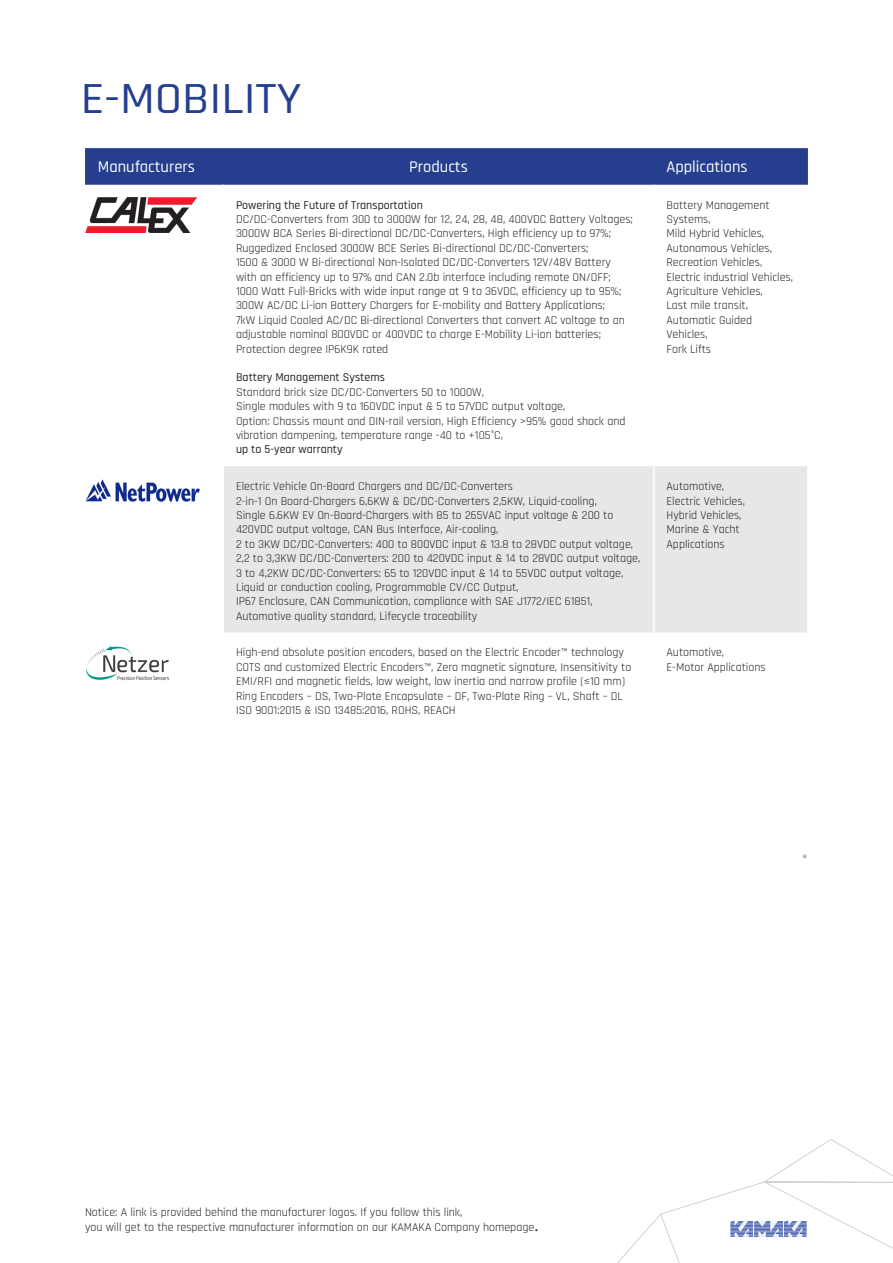
<style>
.page{position:relative;width:893px;height:1263px;background:#fff}
.page>*{position:absolute;margin:0;border:0;box-sizing:border-box;transform-origin:0 0}
.t1{font:500 45px "Rajdhani";color:#253f8e;scale:1.1 1}
.t2{font:500 16.5px "Rajdhani";color:#fff}
.t3{font:15px "Rajdhani";color:#57585a}
.t4{font:12px/14.4px "Rajdhani";color:#231f20}
.t5{font:500 12px "Rajdhani";color:#231f20}
.s1{font-family:"Minion Pro";font-size:18px}
</style>
<div class="page">
<svg style="left:617px;top:1139px;width:276px;height:124px"></svg>
<div style="left:85px;top:148px;width:723px;height:37px;background:#253f8e"></div>
<div style="left:224px;top:466px;width:583px;height:166px;background:#e6e7e9"></div>
<hr style="left:653px;top:466px;width:1px;height:166px;background:#fff">
<img style="left:85px;top:197px;width:111px;height:35px">
<img style="left:85px;top:479px;width:115px;height:23px">
<img style="left:86px;top:646px;width:83px;height:34px">
<p class="t1" style="left:81px;top:73px;width:202px">E-MOBILITY</p>
<p class="t2" style="left:98px;top:157px;width:99px">Manufacturers</p>
<p class="t2" style="left:409px;top:157px;width:60px">Products</p>
<p class="t2" style="left:666px;top:157px;width:83px">Applications</p>
<p class="t5" style="left:236px;top:198px;width:188px">Powering the Future of Transportation</p>
<p class="t4" style="left:236px;top:212px;width:398px">DC/DC-Converters from 300 to 3000W for 12, 24, 28, 48, 400VDC Battery Voltages;</p>
<p class="t4" style="left:236px;top:227px;width:377px">3000W BCA Series Bi-directional DC/DC-Converters, High efficiency up to 97%;</p>
<p class="t4" style="left:236px;top:241px;width:354px">Ruggedized Enclosed 3000W BCE Series Bi-directional DC/DC-Converters;</p>
<p class="t4" style="left:236px;top:256px;width:376px">1500 &amp; 3000 W Bi-directional Non-Isolated DC/DC-Converters 12V/48V Battery</p>
<p class="t4" style="left:236px;top:270px;width:376px">with an efficiency up to 97% and CAN 2.0b interface including remote ON/OFF;</p>
<p class="t4" style="left:236px;top:284px;width:387px">1000 Watt Full-Bricks with wide input range at 9 to 36VDC, efficiency up to 95%;</p>
<p class="t4" style="left:236px;top:299px;width:371px">300W AC/DC Li-ion Battery Chargers for E-mobility and Battery Applications;</p>
<p class="t4" style="left:236px;top:313px;width:390px">7kW Liquid Cooled AC/DC Bi-directional Converters that convert AC voltage to an</p>
<p class="t4" style="left:236px;top:328px;width:366px">adjustable nominal 800VDC or 400VDC to charge E-Mobility Li-ion batteries;</p>
<p class="t4" style="left:236px;top:342px;width:154px">Protection degree IP6K9K rated</p>
<p class="t5" style="left:236px;top:371px;width:150px">Battery Management Systems</p>
<p class="t4" style="left:236px;top:385px;width:250px">Standard brick size DC/DC-Converters 50 to 1000W,</p>
<p class="t4" style="left:236px;top:400px;width:331px">Single modules with 9 to 160VDC input &amp; 5 to 57VDC output voltage,</p>
<p class="t4" style="left:236px;top:414px;width:391px">Option: Chassis mount and DIN-rail version, High Efficiency &gt;95% good shock and vibration dampening, temperature range -40 to +105°C,</p>
<p class="t5" style="left:236px;top:443px;width:108px">up to 5-year warranty</p>
<p class="t4" style="left:666px;top:198px;width:105px">Battery Management<br>Systems,</p>
<p class="t4" style="left:666px;top:227px;width:99px">Mild Hybrid Vehicles,</p>
<p class="t4" style="left:666px;top:241px;width:107px">Autonomous Vehicles,</p>
<p class="t4" style="left:666px;top:256px;width:97px">Recreation Vehicles,</p>
<p class="t4" style="left:666px;top:270px;width:128px">Electric industrial Vehicles,</p>
<p class="t4" style="left:666px;top:284px;width:98px">Agriculture Vehicles,</p>
<p class="t4" style="left:666px;top:299px;width:83px">Last mile transit,</p>
<p class="t4" style="left:666px;top:313px;width:87px">Automatic Guided</p>
<p class="t4" style="left:666px;top:328px;width:43px">Vehicles,</p>
<p class="t4" style="left:666px;top:342px;width:46px">Fork Lifts</p>
<p class="t4" style="left:236px;top:479px;width:279px">Electric Vehicle On-Board Chargers and DC/DC-Converters</p>
<p class="t4" style="left:236px;top:494px;width:362px">2-in-1 On Board-Chargers 6,6KW &amp; DC/DC-Converters 2,5KW, Liquid-cooling,</p>
<p class="t4" style="left:236px;top:508px;width:379px">Single 6.6KW EV On-Board-Chargers with 85 to 265VAC input voltage &amp; 200 to<br>420VDC output voltage, CAN Bus Interface, Air-cooling,</p>
<p class="t4" style="left:236px;top:537px;width:399px">2 to 3KW DC/DC-Converters: 400 to 800VDC input &amp; 13.8 to 28VDC output voltage,</p>
<p class="t4" style="left:236px;top:551px;width:406px">2,2 to 3,3KW DC/DC-Converters: 200 to 420VDC input &amp; 14 to 28VDC output voltage,</p>
<p class="t4" style="left:236px;top:566px;width:389px">3 to 4,2KW DC/DC-Converters: 65 to 120VDC input &amp; 14 to 55VDC output voltage,</p>
<p class="t4" style="left:236px;top:580px;width:284px">Liquid or conduction cooling, Programmable CV/CC Output,</p>
<p class="t4" style="left:236px;top:595px;width:358px">IP67 Enclosure, CAN Communication, compliance with SAE J1772/IEC 61851,</p>
<p class="t4" style="left:236px;top:609px;width:243px">Automotive quality standard, Lifecycle traceability</p>
<p class="t4" style="left:236px;top:646px;width:390px">High-end absolute position encoders, based on the Electric Encoder™ technology</p>
<p class="t4" style="left:236px;top:660px;width:397px">COTS and customized Electric Encoders™, Zero magnetic signature, Insensitivity to<br>EMI/RFI and magnetic fields, low weight, low inertia and narrow profile (≤10 mm)</p>
<p class="t4" style="left:236px;top:689px;width:388px">Ring Encoders – DS, Two-Plate Encapsulate – DF, Two-Plate Ring – VL, Shaft – DL</p>
<p class="t4" style="left:236px;top:703px;width:221px">ISO 9001:2015 &amp; ISO 13485:2016, ROHS, REACH</p>
<p class="t4" style="left:666px;top:479px;width:59px">Automotive,</p>
<p class="t4" style="left:666px;top:494px;width:80px">Electric Vehicles,</p>
<p class="t4" style="left:666px;top:508px;width:77px">Hybrid Vehicles,</p>
<p class="t4" style="left:666px;top:523px;width:75px">Marine &amp; Yacht</p>
<p class="t4" style="left:666px;top:537px;width:60px">Applications</p>
<p class="t4" style="left:666px;top:646px;width:59px">Automotive,</p>
<p class="t4" style="left:666px;top:660px;width:101px">E-Motor Applications</p>
<p class="t3" style="left:802px;top:851px;width:8px">*</p>
<p class="t4" style="left:85px;top:1205px;width:379px">Notice: A link is provided behind the manufacturer logos. If you follow this link,</p>
<p class="t4" style="left:85px;top:1221px;width:455px">you will get to the respective manufacturer information on our KAMAKA Company homepage<span class="s1">.</span></p>
</div>
